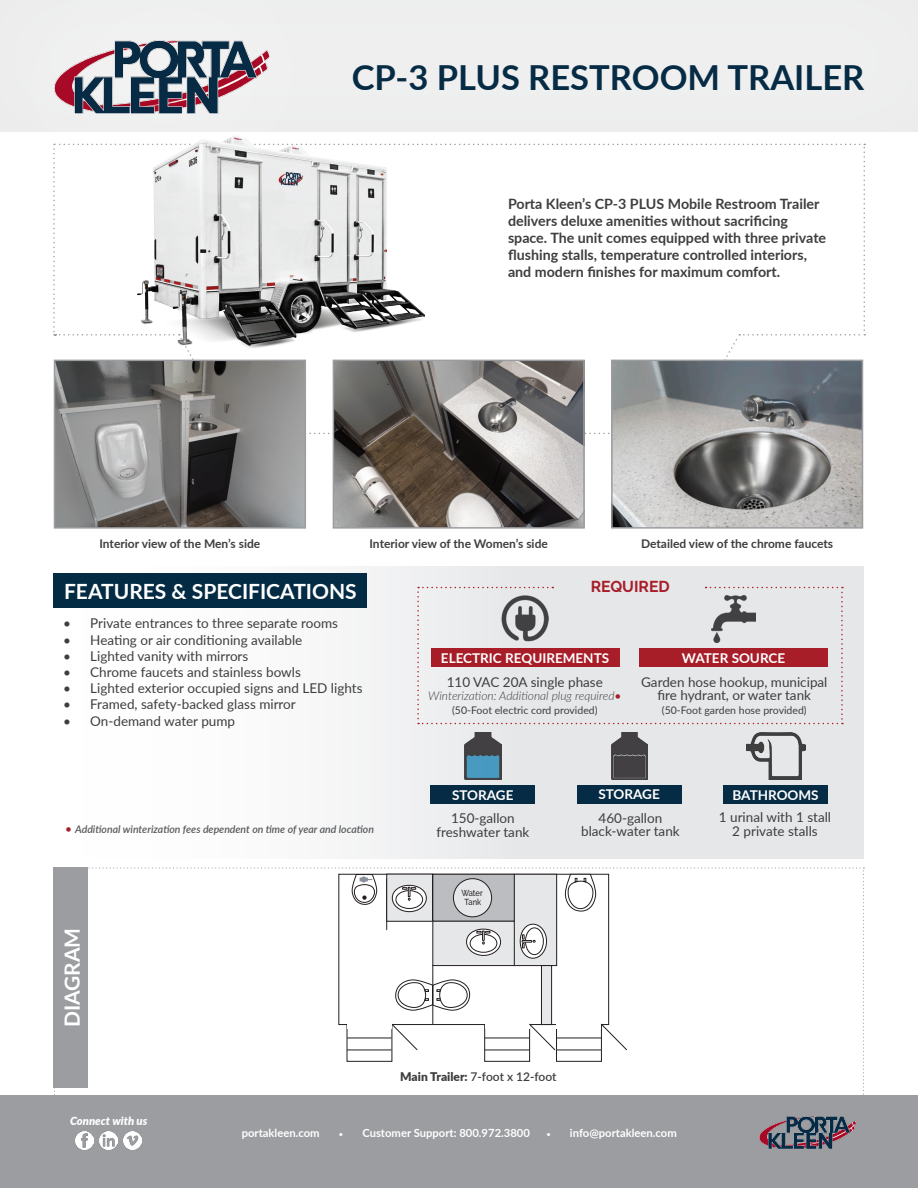
<style>
.page{position:relative;width:918px;height:1188px;background:#fff}
.page>*{position:absolute;margin:0;border:0;box-sizing:border-box;transform-origin:0 0}
.t1{font:700 34.5px "Lato";color:#062b44}
.t2{font:700 21px "Lato";color:#fff}
.t3{font:700 15.75px "Raleway";color:#a71d28}
.t4{font:700 14.25px/17.1px "Lato";color:#3e3e3f}
.t5{font:13.5px/13.5px "Lato";color:#3e3e3f;text-align:center}
.t6{font:700 13.5px "Lato";color:#fff}
.t7{font:700 12px "Lato";color:#3e3e3f}
.t8{font:italic 300 12px "Lato";color:#3e3e3f}
.t9{font:600 12px "Lato";letter-spacing:-.01em;color:#3e3e3f}
.t10{font:700 11.25px "Lato";color:#fff}
.t11{font:italic 900 11.25px "Lato";color:#fff}
.t12{font:italic 600 10.5px "Lato";color:#57585a}
.t13{font:10.5px "Lato";color:#3e3e3f}
.t14{font:500 8.7px/8.9px "Raleway";letter-spacing:-.005em;color:#231f20;text-align:center;scale:.86 1}
.s1{font-weight:400;font-style:normal;color:#a71d28}
.s2{font-weight:400;font-style:normal;font-size:12px;color:#a71d28}
.s3{font-weight:900}
.s4{font-family:"Minion Pro";font-weight:400}
</style>
<div class="page">
<svg style="left:53px;top:144px;width:812px;height:290px"></svg>
<div style="left:54px;top:566px;width:810px;height:292px;background:linear-gradient(to right,#fff,#dee0e2)"></div>
<div style="left:54px;top:573px;width:313px;height:35px;background:#032b44"></div>
<div style="left:0;top:0;width:918px;height:134px;background:#eeefef"></div>
<div style="left:0;top:0;width:375px;height:232px;background:#fff;opacity:.75"></div>
<img style="left:55px;top:40px;width:215px;height:73px">
<div style="left:0;top:1095px;width:918px;height:93px;background:#9b9da1"></div>
<img style="left:76px;top:1131px;width:18px;height:18px">
<img style="left:100px;top:1131px;width:18px;height:18px">
<img style="left:124px;top:1131px;width:18px;height:18px">
<img style="left:759px;top:1126px;width:96px;height:23px">
<img style="left:336px;top:363px;width:246px;height:163px">
<div style="left:333px;top:360px;width:252px;height:169px;border:2px solid #9b9da1"></div>
<img style="left:57px;top:363px;width:246px;height:163px">
<div style="left:54px;top:360px;width:252px;height:169px;border:2px solid #9b9da1"></div>
<img style="left:614px;top:363px;width:246px;height:163px">
<div style="left:611px;top:360px;width:252px;height:169px;border:2px solid #9b9da1"></div>
<img style="left:138px;top:136px;width:288px;height:213px">
<svg style="left:54px;top:867px;width:810px;height:259px"></svg>
<div style="left:347px;top:1021px;width:45px;height:8px;background:#fff"></div>
<div style="left:541px;top:966px;width:11px;height:59px;background:#e6e7e9"></div>
<div style="left:541px;top:965px;width:11px;height:60px;border:1px solid #231f20"></div>
<img style="left:746px;top:733px;width:59px;height:46px">
<div style="left:723px;top:785px;width:105px;height:18px;background:#062b44"></div>
<img style="left:465px;top:733px;width:36px;height:46px">
<img style="left:611px;top:733px;width:36px;height:46px">
<div style="left:431px;top:785px;width:104px;height:18px;background:#062b44"></div>
<div style="left:577px;top:785px;width:104px;height:18px;background:#062b44"></div>
<div style="left:417px;top:587px;width:426px;height:137px;background:#e6e7e9"></div>
<img style="left:502px;top:596px;width:46px;height:46px">
<div style="left:431px;top:649px;width:188px;height:18px;background:#a71d28"></div>
<img style="left:712px;top:596px;width:44px;height:46px">
<div style="left:639px;top:649px;width:189px;height:18px;background:#a71d28"></div>
<p class="t1" style="left:352px;top:52px;width:514px">CP-3 PLUS RESTROOM TRAILER</p>
<p class="t4" style="left:508px;top:195px;width:320px">Porta Kleen’s CP-3 PLUS Mobile Restroom Trailer delivers deluxe amenities without sacrificing space. The unit comes equipped with three private flushing stalls, temperature controlled interiors, and modern finishes for maximum comfort.</p>
<p class="t7" style="left:99px;top:535px;width:162px">Interior view of the Men’s side</p>
<p class="t7" style="left:370px;top:535px;width:180px">Interior view of the Women’s side</p>
<p class="t7" style="left:641px;top:535px;width:194px">Detailed view of the chrome faucets</p>
<h2 class="t2" style="left:64px;top:576px;width:294px">FEATURES &amp; SPECIFICATIONS</h2>
<p class="t5" style="left:63px;top:616px;width:276px">• Private entrances to three separate rooms</p>
<p class="t5" style="left:63px;top:632px;width:241px">• Heating or air conditioning available</p>
<p class="t5" style="left:63px;top:648px;width:187px">• Lighted vanity with mirrors</p>
<p class="t5" style="left:63px;top:665px;width:239px">• Chrome faucets and stainless bowls</p>
<p class="t5" style="left:63px;top:681px;width:301px">• Lighted exterior occupied signs and LED lights</p>
<p class="t5" style="left:63px;top:697px;width:234px">• Framed, safety-backed glass mirror</p>
<p class="t5" style="left:63px;top:713px;width:173px">• On-demand water pump</p>
<p class="t3" style="left:591px;top:577px;width:81px">REQUIRED</p>
<p class="t6" style="left:441px;top:648px;width:170px">ELECTRIC REQUIREMENTS</p>
<p class="t6" style="left:682px;top:648px;width:105px">WATER SOURCE</p>
<p class="t5" style="left:447px;top:674px;width:158px">110 VAC 20A single phase</p>
<p class="t8" style="left:428px;top:687px;width:195px">Winterization: Additional plug required<span class="s1">•</span></p>
<p class="t13" style="left:452px;top:702px;width:147px">(50-Foot electric cord provided)</p>
<p class="t5" style="left:641px;top:674px;width:188px">Garden hose hookup, municipal fire hydrant, or water tank</p>
<p class="t13" style="left:662px;top:702px;width:146px">(50-Foot garden hose provided)</p>
<p class="t12" style="left:65px;top:821px;width:311px"><span class="s2">•</span> Additional winterization fees dependent on time of year and location</p>
<h2 class="t2" style="left:57px;top:1027px;width:101px;rotate:-90deg">DIAGRAM</h2>
<p class="t11" style="left:70px;top:1112px;width:79px">Connect with us</p>
<p class="t6" style="left:452px;top:785px;width:63px">STORAGE</p>
<p class="t5" style="left:436px;top:811px;width:94px">150-gallon freshwater tank</p>
<p class="t14" style="left:461px;top:889px;width:26px">Water<br>Tank</p>
<p class="t6" style="left:598px;top:785px;width:63px">STORAGE</p>
<p class="t5" style="left:599px;top:811px;width:65px">460-gallon</p>
<p class="t5" style="left:581px;top:824px;width:100px">black-water tank</p>
<p class="t9" style="left:400px;top:1068px;width:158px"><span class="s3">Main Trailer:</span> 7-foot x 12-foot</p>
<p class="t10" style="left:242px;top:1125px;width:79px">portakleen.com</p>
<p class="t10" style="left:339px;top:1125px;width:193px"><span class="s4">•</span> Customer Support: 800.972.3800</p>
<p class="t10" style="left:546px;top:1125px;width:132px"><span class="s4">•</span> info@portakleen.com</p>
<p class="t6" style="left:733px;top:785px;width:88px">BATHROOMS</p>
<p class="t5" style="left:719px;top:810px;width:114px">1 urinal with 1 stall</p>
<p class="t5" style="left:732px;top:824px;width:87px">2 private stalls</p>
</div>
